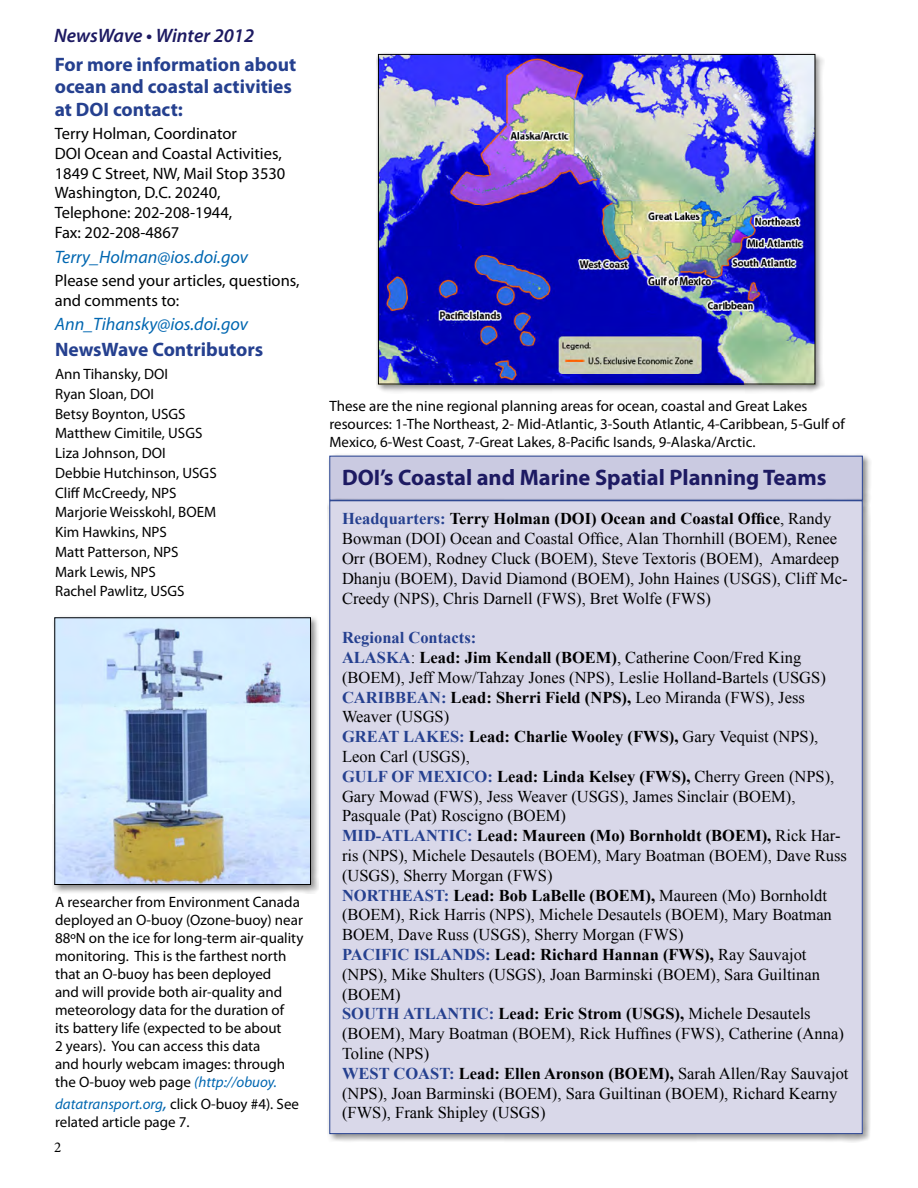
<style>
.page{position:relative;width:918px;height:1188px;background:#fff}
.page>*{position:absolute;margin:0;border:0;box-sizing:border-box;transform-origin:0 0}
.Heading_1{font:700 22.5px "Myriad Pro";color:#1d1a62}
.Heading_2{font:700 19.5px/22.5px "Myriad Pro";color:#25408f}
.Page_header_left{font:italic 600 19.5px "Myriad Pro";color:#1d1a62}
.Contact_info{font:italic 18px "Myriad Pro";color:#0067b1}
.Partners_2-col_w_blu{font:16.5px/19.8px "Times New Roman";color:#000}
.Contact_info-2{font:16.5px/19.8px "Myriad Pro";color:#000}
.photo_captions{font:15px/18px "Myriad Pro";color:#000}
.contributors{font:15px "Myriad Pro";color:#000}
.page_numbers_left{font:15px "Minion Pro";color:#000}
.s1{font-style:italic;color:#0067b1}
.s2{font-style:italic;font-size:18px;color:#0067b1}
.s3{font-weight:700;color:#25408f}
.s4{font-weight:700}
</style>
<div class="page">
<div style="left:327px;top:454px;width:545px;height:55px;background:#000;opacity:.45"></div>
<div style="left:330px;top:456px;width:532px;height:44px;background:#cacae1"></div>
<div style="left:52px;top:615px;width:267px;height:279px;background:#000;opacity:.45"></div>
<img style="left:56px;top:619px;width:253px;height:264px">
<div style="left:54px;top:617px;width:257px;height:268px;border:1px solid #000"></div>
<div style="left:376px;top:52px;width:448px;height:341px;background:#000;opacity:.45"></div>
<img style="left:380px;top:56px;width:433px;height:326px">
<div style="left:378px;top:54px;width:437px;height:330px;border:1px solid #000"></div>
<div style="left:327px;top:498px;width:544px;height:645px;background:#000;opacity:.45"></div>
<div style="left:330px;top:501px;width:532px;height:633px;background:#d9d8e9"></div>
<p class="Page_header_left" style="left:54px;top:23px;width:202px">NewsWave • Winter 2012</p>
<p class="Heading_2" style="left:55px;top:52px;width:243px">For more information about ocean and coastal activities at DOI contact:</p>
<p class="Contact_info-2" style="left:55px;top:123px;width:184px">Terry Holman, Coordinator</p>
<p class="Contact_info-2" style="left:55px;top:143px;width:229px">DOI Ocean and Coastal Activities,</p>
<p class="Contact_info-2" style="left:55px;top:163px;width:232px">1849 C Street, NW, Mail Stop 3530</p>
<p class="Contact_info-2" style="left:55px;top:183px;width:167px">Washington, D.C. 20240,</p>
<p class="Contact_info-2" style="left:55px;top:202px;width:179px">Telephone: 202-208-1944,</p>
<p class="Contact_info-2" style="left:55px;top:222px;width:126px">Fax: 202-208-4867</p>
<p class="Contact_info" style="left:55px;top:246px;width:195px">Terry_Holman@ios.doi.gov</p>
<p class="Contact_info-2" style="left:55px;top:270px;width:246px">Please send your articles, questions, and comments to:</p>
<p class="Contact_info" style="left:55px;top:313px;width:195px">Ann_Tihansky@ios.doi.gov</p>
<p class="Heading_2" style="left:55px;top:337px;width:210px">NewsWave Contributors</p>
<p class="contributors" style="left:55px;top:365px;width:114px">Ann Tihansky, DOI</p>
<p class="contributors" style="left:55px;top:385px;width:100px">Ryan Sloan, DOI</p>
<p class="contributors" style="left:55px;top:404px;width:132px">Betsy Boynton, USGS</p>
<p class="contributors" style="left:55px;top:424px;width:149px">Matthew Cimitile, USGS</p>
<p class="contributors" style="left:55px;top:444px;width:112px">Liza Johnson, DOI</p>
<p class="contributors" style="left:55px;top:464px;width:163px">Debbie Hutchinson, USGS</p>
<p class="contributors" style="left:55px;top:483px;width:123px">Cliff McCreedy, NPS</p>
<p class="contributors" style="left:55px;top:503px;width:163px">Marjorie Weisskohl, BOEM</p>
<p class="contributors" style="left:55px;top:523px;width:113px">Kim Hawkins, NPS</p>
<p class="contributors" style="left:55px;top:543px;width:125px">Matt Patterson, NPS</p>
<p class="contributors" style="left:55px;top:562px;width:102px">Mark Lewis, NPS</p>
<p class="contributors" style="left:55px;top:582px;width:131px">Rachel Pawlitz, USGS</p>
<p class="photo_captions" style="left:55px;top:893px;width:250px">A researcher from Environment Canada deployed an O‐buoy (Ozone‐buoy) near 88ºN on the ice for long‐term air‐quality monitoring. This is the farthest north that an O‐buoy has been deployed<br>and will provide both air‐quality and meteorology data for the duration of<br>its battery life (expected to be about<br>2 years). You can access this data<br>and hourly webcam images: through the O‐buoy web page <span class="s1">(http://obuoy.</span></p>
<p class="photo_captions" style="left:55px;top:1094px;width:246px"><span class="s1">datatransport.org</span><span class="s2">,</span> click O‐buoy #4). See related article page 7.</p>
<p class="page_numbers_left" style="left:54px;top:1137px;width:9px">2</p>
<p class="photo_captions" style="left:329px;top:397px;width:517px">These are the nine regional planning areas for ocean, coastal and Great Lakes resources: 1-The Northeast, 2- Mid-Atlantic, 3-South Atlantic, 4-Caribbean, 5-Gulf of<br>Mexico, 6-West Coast, 7-Great Lakes, 8-Pacific Isands, 9-Alaska/Arctic.</p>
<p class="Heading_1" style="left:342px;top:463px;width:486px">DOI’s Coastal and Marine Spatial Planning Teams</p>
<p class="Partners_2-col_w_blu" style="left:342px;top:509px;width:507px"><span class="s3">Headquarters:</span> <span class="s4">Terry Holman (DOI) Ocean and Coastal Office</span>, Randy Bowman (DOI) Ocean and Coastal Office, Alan Thornhill (BOEM), Renee Orr (BOEM), Rodney Cluck (BOEM), Steve Textoris (BOEM), Amardeep Dhanju (BOEM), David Diamond (BOEM), John Haines (USGS), Cliff Mc-Creedy (NPS), Chris Darnell (FWS), Bret Wolfe (FWS)</p>
<p class="Partners_2-col_w_blu" style="left:342px;top:628px;width:508px"><span class="s3">Regional Contacts:<br>ALASKA</span>: <span class="s4">Lead: Jim Kendall (BOEM)</span>, Catherine Coon/Fred King (BOEM), Jeff Mow/Tahzay Jones (NPS), Leslie Holland-Bartels (USGS)<br><span class="s3">CARIBBEAN:</span> <span class="s4">Lead: Sherri Field (NPS),</span> Leo Miranda (FWS), Jess Weaver (USGS)<br><span class="s3">GREAT LAKES:</span> <span class="s4">Lead: Charlie Wooley (FWS),</span> Gary Vequist (NPS), Leon Carl (USGS),<br><span class="s3">GULF OF MEXICO:</span> <span class="s4">Lead: Linda Kelsey (FWS),</span> Cherry Green (NPS), Gary Mowad (FWS), Jess Weaver (USGS), James Sinclair (BOEM), Pasquale (Pat) Roscigno (BOEM)<br><span class="s3">MID-ATLANTIC:</span> <span class="s4">Lead: Maureen (Mo) Bornholdt (BOEM),</span> Rick Har&shy;ris (NPS), Michele Desautels (BOEM), Mary Boatman (BOEM), Dave Russ (USGS), Sherry Morgan (FWS)<br><span class="s3">NORTHEAST:</span> <span class="s4">Lead: Bob LaBelle (BOEM),</span> Maureen (Mo) Bornholdt (BOEM), Rick Harris (NPS), Michele Desautels (BOEM), Mary Boatman BOEM, Dave Russ (USGS), Sherry Morgan (FWS)<br><span class="s3">PACIFIC ISLANDS:</span> <span class="s4">Lead: Richard Hannan (FWS),</span> Ray Sauvajot (NPS), Mike Shulters (USGS), Joan Barminski (BOEM), Sara Guiltinan (BOEM)<br><span class="s3">SOUTH ATLANTIC:</span> <span class="s4">Lead: Eric Strom (USGS),</span> Michele Desautels (BOEM), Mary Boatman (BOEM), Rick Huffines (FWS), Catherine (Anna)<br>Toline (NPS)<br><span class="s3">WEST COAST:</span> <span class="s4">Lead: Ellen Aronson (BOEM),</span> Sarah Allen/Ray Sauvajot (NPS), Joan Barminski (BOEM), Sara Guiltinan (BOEM), Richard Kearny (FWS), Frank Shipley (USGS)</p>
</div>
